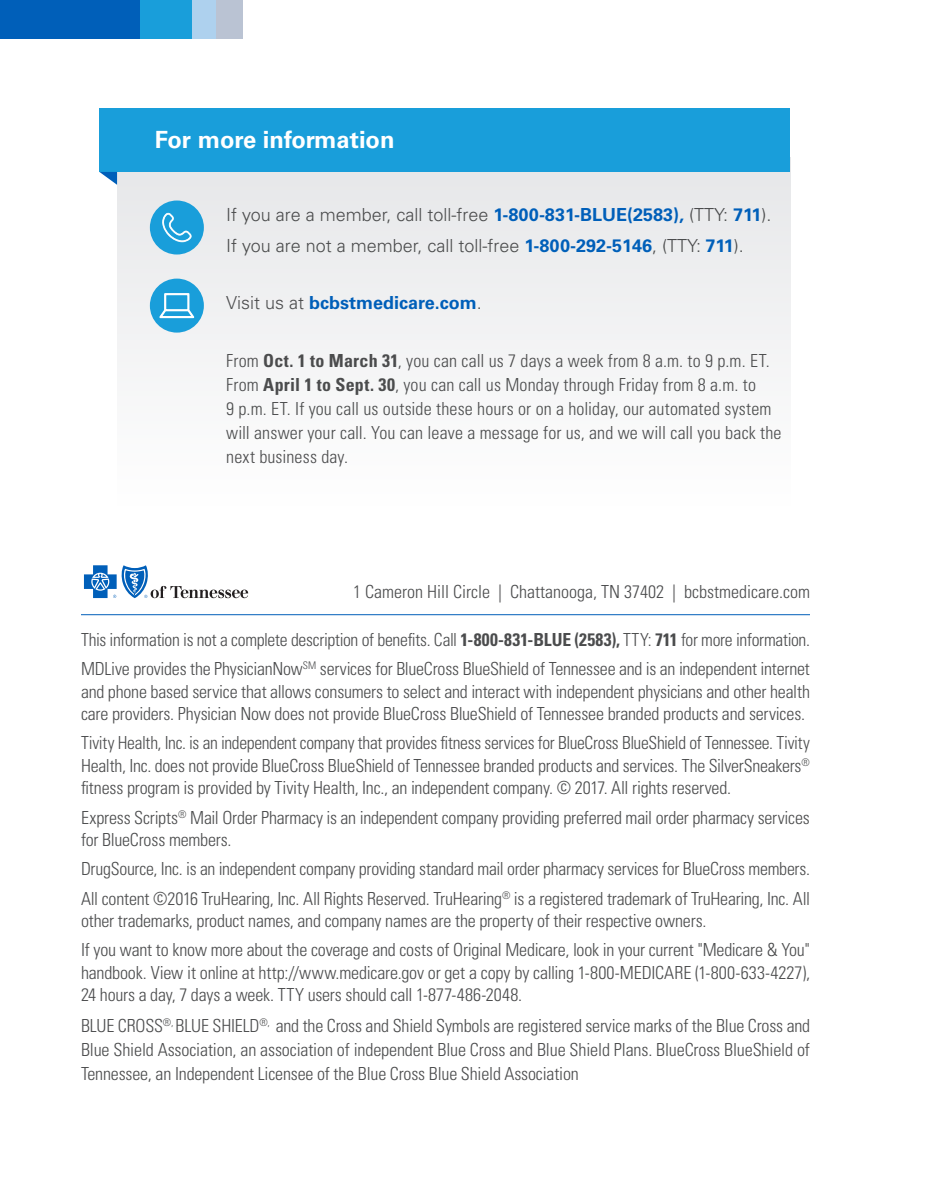
<style>
.page{position:relative;width:945px;height:1188px;background:#fff}
.page>*{position:absolute;margin:0;border:0;box-sizing:border-box;transform-origin:0 0}
.t1{font:700 23.7px "Univers LT Std";color:#fff}
.t2{font:300 condensed 18px/22.5px "Univers LT Std";letter-spacing:-.01em;color:#4b4c4d;text-align:justify}
.t3{font:300 condensed 18px/24px "Univers LT Std";letter-spacing:.01em;color:#4b4c4d}
.t4{font:300 18px "Univers LT Std";color:#4b4c4d}
.t5{font:700 18px "Univers LT Std";color:#005fb9}
.s1{font-weight:700;color:#005fb9}
.s2{font-weight:300;color:#4b4c4d}
.s3{font-weight:700}
</style>
<div class="page">
<div style="left:0;top:0;width:140px;height:39px;background:#005fb9"></div>
<div style="left:140px;top:0;width:52px;height:39px;background:#199eda"></div>
<div style="left:192px;top:0;width:25px;height:39px;background:#aed1ee"></div>
<div style="left:217px;top:0;width:26px;height:39px;background:#bac3d3"></div>
<svg style="left:84px;top:565px;width:164px;height:33px"></svg>
<hr style="left:81px;top:614px;width:729px;height:1px;background:#005fb9">
<div style="left:117px;top:157px;width:673px;height:348px;background:#f3f3f4"></div>
<div style="left:150px;top:201px;width:54px;height:54px;background:#199eda;border-radius:50%"></div>
<svg style="left:162px;top:213px;width:30px;height:30px"></svg>
<div style="left:99px;top:108px;width:691px;height:64px;background:#199eda"></div>
<svg style="left:99px;top:172px;width:18px;height:13px"></svg>
<div style="left:150px;top:279px;width:54px;height:54px;background:#199eda;border-radius:50%"></div>
<svg style="left:159px;top:293px;width:36px;height:26px"></svg>
<h2 class="t1" style="left:155px;top:126px;width:241px">For more information</h2>
<p class="t4" style="left:226px;top:204px;width:547px">If you are a member, call toll-free <span class="s1">1-800-831-BLUE(2583),</span> (TTY: <span class="s1">711</span>).</p>
<p class="t4" style="left:226px;top:235px;width:519px">If you are not a member, call toll-free <span class="s1">1-800-292-5146</span>, (TTY: <span class="s1">711</span>).</p>
<p class="t5" style="left:226px;top:292px;width:257px"><span class="s2">Visit us at</span> bcbstmedicare.com<span class="s2">.</span></p>
<p class="t3" style="left:226px;top:349px;width:557px">From <span class="s3">Oct. 1 to March 31</span>, you can call us 7 days a week from 8 a.m. to 9 p.m. ET.<br>From <span class="s3">April 1 to Sept. 30</span>, you can call us Monday through Friday from 8 a.m. to<br>9 p.m. ET. If you call us outside these hours or on a holiday, our automated system will answer your call. You can leave a message for us, and we will call you back the next business day.</p>
<p class="t2" style="left:353px;top:581px;width:458px">1 Cameron Hill Circle | Chattanooga, TN 37402 | bcbstmedicare.com</p>
<p class="t2" style="left:81px;top:628px;width:730px">This information is not a complete description of benefits. Call <span class="s3">1-800-831-BLUE (2583),</span> TTY: <span class="s3">711</span> for more information.</p>
<p class="t2" style="left:81px;top:657px;width:730px">MDLive provides the PhysicianNow<sup>SM</sup> services for BlueCross BlueShield of Tennessee and is an independent internet and phone based service that allows consumers to select and interact with independent physicians and other health care providers. Physician Now does not provide BlueCross BlueShield of Tennessee branded products and services.</p>
<p class="t2" style="left:81px;top:732px;width:731px">Tivity Health, Inc. is an independent company that provides fitness services for BlueCross BlueShield of Tennessee. Tivity Health, Inc. does not provide BlueCross BlueShield of Tennessee branded products and services. The SilverSneakers<sup>® </sup>fitness program is provided by Tivity Health, Inc., an independent company. © 2017. All rights reserved.</p>
<p class="t2" style="left:81px;top:806px;width:730px">Express Scripts<sup>®</sup> Mail Order Pharmacy is an independent company providing preferred mail order pharmacy services for BlueCross members.</p>
<p class="t2" style="left:81px;top:858px;width:731px">DrugSource, Inc. is an independent company providing standard mail order pharmacy services for BlueCross members.</p>
<p class="t2" style="left:81px;top:887px;width:731px">All content ©2016 TruHearing, Inc. All Rights Reserved. TruHearing<sup>®</sup> is a registered trademark of TruHearing, Inc. All other trademarks, product names, and company names are the property of their respective owners.</p>
<p class="t2" style="left:81px;top:939px;width:731px">If you want to know more about the coverage and costs of Original Medicare, look in your current "Medicare &amp; You" handbook. View it online at http://www.medicare.gov or get a copy by calling 1-800-MEDICARE (1-800-633-4227), 24 hours a day, 7 days a week. TTY users should call 1-877-486-2048.</p>
<p class="t2" style="left:81px;top:1014px;width:731px;line-height:24px">BLUE CROSS<sup>®,</sup> BLUE SHIELD<sup>®,</sup> and the Cross and Shield Symbols are registered service marks of the Blue Cross and Blue Shield Association, an association of independent Blue Cross and Blue Shield Plans. BlueCross BlueShield of Tennessee, an Independent Licensee of the Blue Cross Blue Shield Association</p>
</div>
